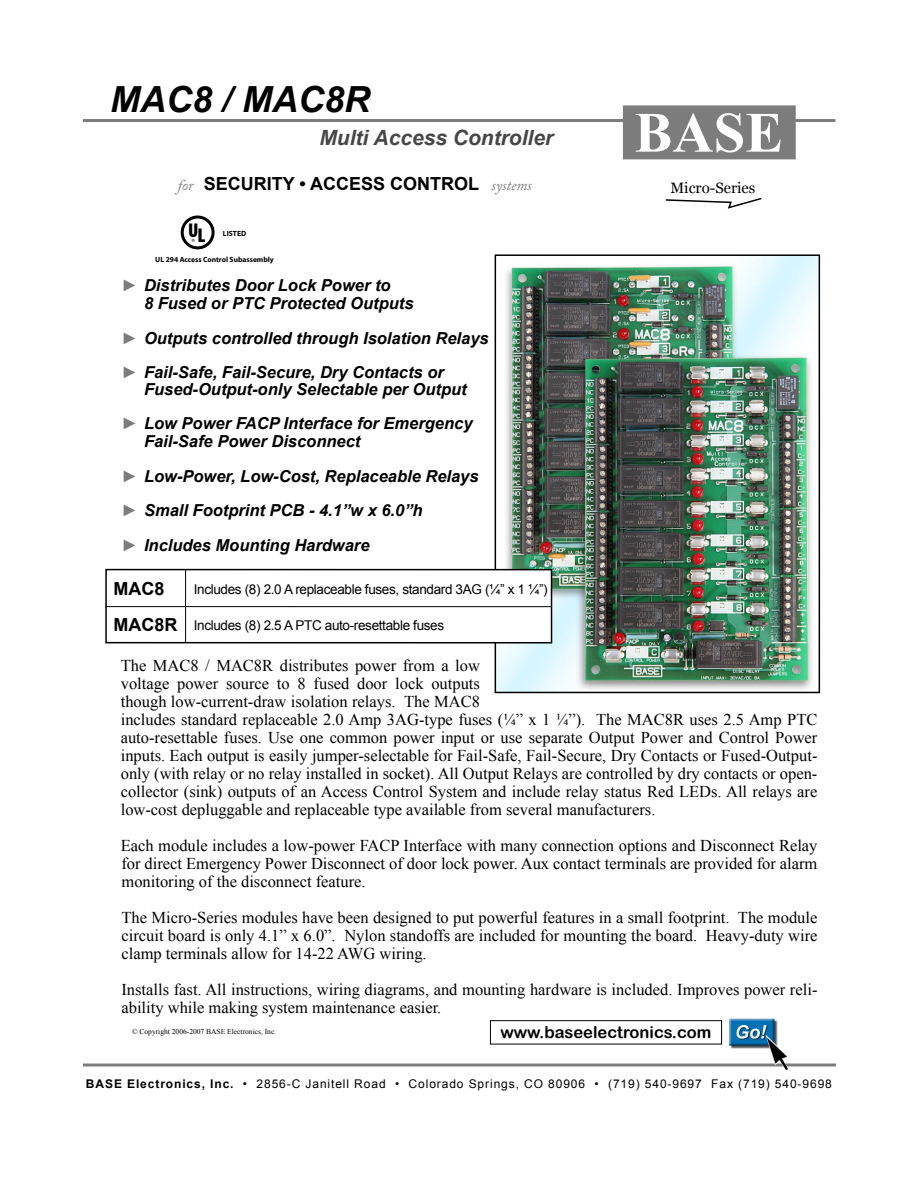
<style>
.page{position:relative;width:918px;height:1188px;background:#fff}
.page>*{position:absolute;margin:0;border:0;box-sizing:border-box;transform-origin:0 0}
.t1{font:700 57px "Times New Roman";color:#fff}
.t2{font:italic 700 36px "Arial";color:#000}
.t3{font:italic 700 21px "Arial";color:#464646}
.t4{font:900 condensed 19.95px "Myriad Pro";color:#000}
.t5{font:700 18px/35.8px "Arial";color:#000}
.t6{font:16.5px/18px "Times New Roman";color:#000}
.t7{font:italic 700 16.5px/34.5px "Arial";color:#000}
.t8{font:16.5px "Arial Rounded MT Bold";color:#000}
.t9{font:15px "Georgia";color:#000}
.t10{font:13.5px "Arial";letter-spacing:-.025em;color:#000}
.t11{font:12px "Arial";letter-spacing:.075em;color:#000}
.t12{font:7.5px "Times New Roman";color:#000}
.t13{font:700 7.5px "Myriad Pro";color:#000}
.s1{font-family:"Adobe Caslon Pro";font-weight:400;font-style:italic;font-size:15px;color:#7c7c7c}
.s2{color:#7c7c7c}
.s3{font-weight:700}
</style>
<div class="page">
<hr style="left:83px;top:119px;width:753px;height:3px;background:#7c7c7c">
<div style="left:624px;top:106px;width:171px;height:53px;background:#7c7c7c"></div>
<div style="left:623px;top:105px;width:173px;height:54px;border:2px solid #7c7c7c"></div>
<svg style="left:665px;top:197px;width:97px;height:12px"></svg>
<hr style="left:83px;top:1064px;width:753px;height:2px;background:#7c7c7c">
<img style="left:729px;top:1018px;width:49px;height:31px">
<img style="left:766px;top:1035px;width:22px;height:35px">
<div style="left:490px;top:1020px;width:232px;height:24px;border:1px solid #000"></div>
<img style="left:498px;top:257px;width:319px;height:433px">
<div style="left:495px;top:254px;width:325px;height:439px;border:2px solid #000"></div>
<svg style="left:105px;top:568px;width:448px;height:76px"></svg>
<hr style="left:105px;top:606px;width:447px;height:1px;background:#000">
<hr style="left:185px;top:570px;width:1px;height:72px;background:#000">
<div style="left:181px;top:216px;width:34px;height:33px;border:3px solid #000;border-radius:50%"></div>
<h2 class="t2" style="left:110px;top:76px;width:261px">MAC8 / MAC8R</h2>
<p class="t3" style="left:320px;top:124px;width:235px">Multi Access Controller</p>
<p class="t5" style="left:178px;top:166px;width:355px"><span class="s1">for</span> SECURITY • ACCESS CONTROL <span class="s1">systems</span></p>
<p class="t4" style="left:188px;top:220px;width:19px">U<sub>®</sub> L</p>
<p class="t13" style="left:223px;top:228px;width:25px">LISTED</p>
<p class="t13" style="left:155px;top:255px;width:120px">UL 294 Access Control Subassembly</p>
<p class="t7" style="left:144px;top:277px;width:271px;line-height:18px;text-indent:-23px"><span class="s2">►</span> Distributes Door Lock Power to<br>8 Fused or PTC Protected Outputs</p>
<p class="t7" style="left:122px;top:321px;width:369px"><span class="s2">►</span> Outputs controlled through Isolation Relays <span class="s2">►</span> Fail-Safe, Fail-Secure, Dry Contacts or</p>
<p class="t7" style="left:122px;top:372px;width:353px;text-indent:23px">Fused-Output-only Selectable per Output <span class="s2">►</span> Low Power FACP Interface for Emergency</p>
<p class="t7" style="left:122px;top:425px;width:359px;text-indent:23px">Fail-Safe Power Disconnect<br><span class="s2">►</span> Low-Power, Low-Cost, Replaceable Relays <span class="s2">►</span> Small Footprint PCB - 4.1”w x 6.0”h<br><span class="s2">►</span> Includes Mounting Hardware</p>
<p class="t5" style="left:114px;top:572px;width:65px">MAC8<br>MAC8R</p>
<p class="t10" style="left:194px;top:580px;width:355px">Includes (8) 2.0 A replaceable fuses, standard 3AG (¼” x 1 ¼”)</p>
<p class="t10" style="left:194px;top:616px;width:252px">Includes (8) 2.5 A PTC auto-resettable fuses</p>
<h1 class="t1" style="left:634px;top:93px;width:150px">BASE</h1>
<p class="t9" style="left:670px;top:179px;width:86px">Micro-Series</p>
<p class="t6" style="left:121px;top:656px;width:698px">The MAC8 / MAC8R distributes power from a low<br>voltage power source to 8 fused door lock outputs<br>though low-current-draw isolation relays. The MAC8<br>includes standard replaceable 2.0 Amp 3AG-type fuses (¼” x 1 ¼”). The MAC8R uses 2.5 Amp PTC auto-resettable fuses. Use one common power input or use separate Output Power and Control Power inputs. Each output is easily jumper-selectable for Fail-Safe, Fail-Secure, Dry Contacts or Fused-Output&shy;only (with relay or no relay installed in socket). All Output Relays are controlled by dry contacts or open&shy;collector (sink) outputs of an Access Control System and include relay status Red LEDs. All relays are low-cost depluggable and replaceable type available from several manufacturers.</p>
<p class="t6" style="left:121px;top:836px;width:698px;text-align:justify">Each module includes a low-power FACP Interface with many connection options and Disconnect Relay for direct Emergency Power Disconnect of door lock power. Aux contact terminals are provided for alarm monitoring of the disconnect feature.</p>
<p class="t6" style="left:122px;top:908px;width:698px;text-align:justify">The Micro-Series modules have been designed to put powerful features in a small footprint. The module circuit board is only 4.1” x 6.0”. Nylon standoffs are included for mounting the board. Heavy-duty wire clamp terminals allow for 14-22 AWG wiring.</p>
<p class="t6" style="left:122px;top:980px;width:697px">Installs fast. All instructions, wiring diagrams, and mounting hardware is included. Improves power reli&shy;ability while making system maintenance easier.</p>
<p class="t12" style="left:132px;top:1027px;width:146px">© Copyright 2006-2007 BASE Electronics, Inc.</p>
<p class="t8" style="left:500px;top:1023px;width:213px">www.baseelectronics.com</p>
<p class="t11" style="left:86px;top:1076px;width:747px"><span class="s3">BASE Electronics, Inc.</span> • 2856-C Janitell Road • Colorado Springs, CO 80906 • (719) 540-9697 Fax (719) 540-9698</p>
</div>
